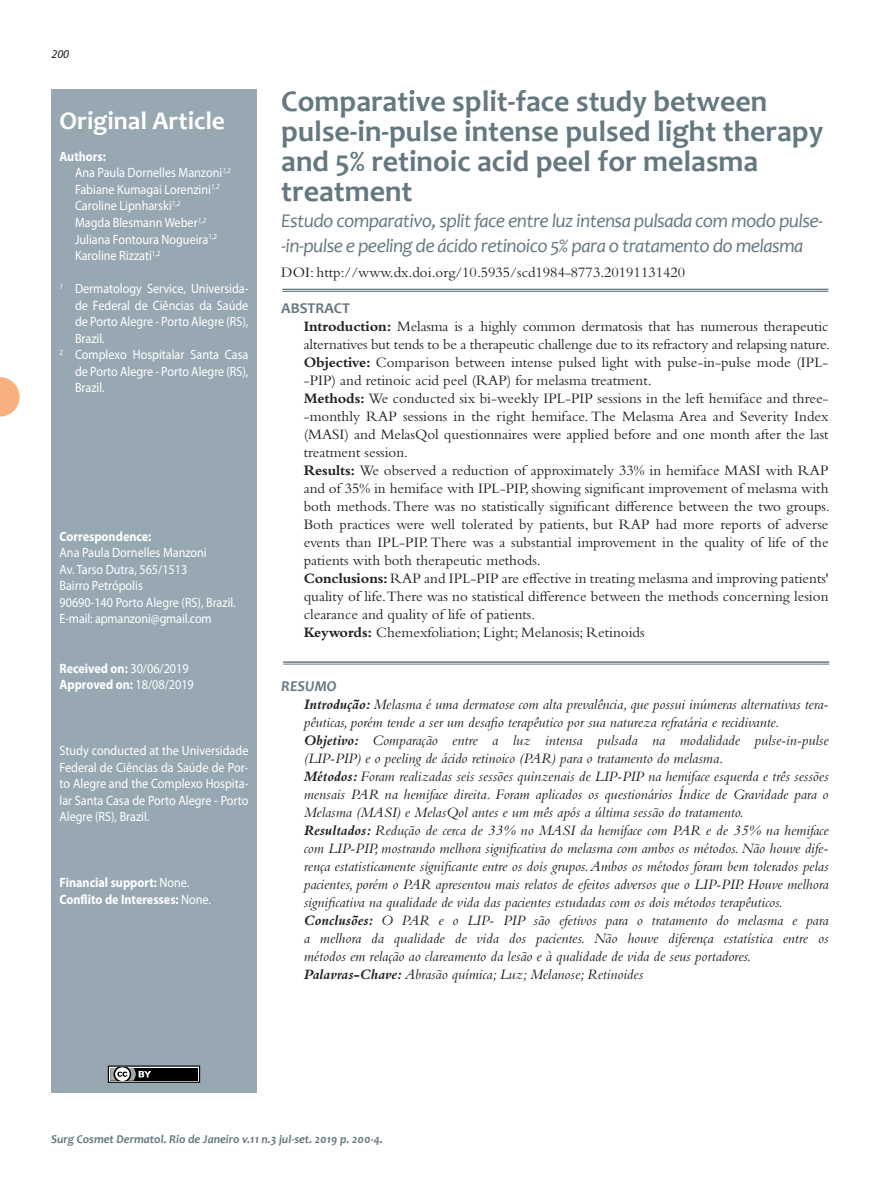
<style>
.page{position:relative;width:893px;height:1191px;background:#fff}
.page>*{position:absolute;margin:0;border:0;box-sizing:border-box;transform-origin:0 0}
.t1{font:700 30px/30px "Candara";color:#647882}
.t2{font:700 25.5px "Candara";color:#fff}
.t3{font:italic 19.5px/25.5px "Candara";letter-spacing:-.03em;color:#647882}
.t4{font:15px/18px "Bembo Std";color:#231f20;text-align:justify}
.t5{font:italic 15px/18px "Bembo Std";color:#231f20;text-align:justify}
.t6{font:700 15px "Candara";color:#647882}
.t7{font:italic 700 15px "Candara";color:#647882}
.t8{font:13.5px/16.5px "Myriad Pro";color:#fff;text-align:justify;scale:.9 1}
.t9{font:700 13.5px "Myriad Pro";color:#fff;scale:.9 1}
.t10{font:italic 700 12px "Candara";color:#647882}
.t11{font:italic 12px "Myriad Pro";color:#231f20}
.s1{font-weight:400}
.s2{font-family:"Bembo";font-weight:700}
</style>
<div class="page">
<svg style="left:0;top:377px;width:20px;height:39px"></svg>
<hr style="left:283px;top:661px;width:546px;height:2px;background:#647882">
<hr style="left:283px;top:664px;width:546px;height:1px;background:#647882">
<hr style="left:282px;top:289px;width:546px;height:1px;background:#647882">
<hr style="left:282px;top:291px;width:546px;height:1px;background:#647882">
<div style="left:51px;top:89px;width:206px;height:1004px;background:#97a8b2"></div>
<svg style="left:108px;top:1065px;width:92px;height:17px;background:#4b4c4c"></svg>
<p class="t11" style="left:51px;top:48px;width:19px">200</p>
<p class="t2" style="left:60px;top:105px;width:167px">Original Article</p>
<p class="t9" style="left:60px;top:149px;width:53px">Authors:</p>
<p class="t8" style="left:75px;top:165px;width:175px">Ana Paula Dornelles Manzoni<sup>1,2</sup></p>
<p class="t8" style="left:75px;top:181px;width:162px">Fabiane Kumagai Lorenzini<sup>1,2</sup></p>
<p class="t8" style="left:75px;top:198px;width:118px">Caroline Lipnharski<sup>1,2</sup></p>
<p class="t8" style="left:75px;top:214px;width:147px">Magda Blesmann Weber<sup>1,2</sup></p>
<p class="t8" style="left:75px;top:231px;width:159px">Juliana Fontoura Nogueira<sup>1,2</sup></p>
<p class="t8" style="left:75px;top:247px;width:97px">Karoline Rizzati<sup>1,2</sup></p>
<p class="t8" style="left:75px;top:280px;width:194px;text-indent:-15px"><sup>1</sup> Dermatology Service, Universida&shy;de Federal de Ciências da Saúde de Porto Alegre - Porto Alegre (RS), Brazil.</p>
<p class="t8" style="left:75px;top:346px;width:194px;text-indent:-15px"><sup>2</sup> Complexo Hospitalar Santa Casa de Porto Alegre - Porto Alegre (RS), Brazil.</p>
<p class="t9" style="left:60px;top:528px;width:104px">Correspondence:</p>
<p class="t8" style="left:60px;top:544px;width:165px">Ana Paula Dornelles Manzoni</p>
<p class="t8" style="left:60px;top:561px;width:143px">Av. Tarso Dutra, 565/1513</p>
<p class="t8" style="left:60px;top:577px;width:94px">Bairro Petrópolis</p>
<p class="t8" style="left:60px;top:594px;width:197px">90690-140 Porto Alegre (RS), Brazil.</p>
<p class="t8" style="left:60px;top:610px;width:171px">E-mail: apmanzoni@gmail.com</p>
<p class="t9" style="left:60px;top:660px;width:145px">Received on: <span class="s1">30/06/2019</span></p>
<p class="t9" style="left:60px;top:677px;width:151px">Approved on: <span class="s1">18/08/2019</span></p>
<p class="t8" style="left:60px;top:742px;width:211px">Study conducted at the Universidade Federal de Ciências da Saúde de Por&shy;to Alegre and the Complexo Hospita&shy;lar Santa Casa de Porto Alegre - Porto Alegre (RS), Brazil.</p>
<p class="t9" style="left:60px;top:875px;width:146px">Financial support: <span class="s1">None.</span></p>
<p class="t9" style="left:60px;top:891px;width:170px">Conflito de Interesses: <span class="s1">None.</span></p>
<p class="t1" style="left:281px;top:86px;width:544px">Comparative split-face study between pulse-in-pulse intense pulsed light therapy and 5% retinoic acid peel for melasma treatment</p>
<p class="t3" style="left:281px;top:207px;width:543px">Estudo comparativo, split face entre luz intensa pulsada com modo pulse--in-pulse e peeling de ácido retinoico 5% para o tratamento do melasma</p>
<p class="t4" style="left:281px;top:263px;width:405px">DOI: http://www.dx.doi.org/10.5935/scd1984-8773.20191131420</p>
<p class="t6" style="left:281px;top:299px;width:70px">ABSTRACT</p>
<p class="t4" style="left:304px;top:317px;width:528px"><span class="s2">Introduction:</span> Melasma is a highly common dermatosis that has numerous therapeutic alternatives but tends to be a therapeutic challenge due to its refractory and relapsing nature.</p>
<p class="t4" style="left:304px;top:353px;width:526px"><span class="s2">Objective:</span> Comparison between intense pulsed light with pulse-in-pulse mode (IPL--PIP) and retinoic acid peel (RAP) for melasma treatment.</p>
<p class="t4" style="left:304px;top:389px;width:526px"><span class="s2">Methods:</span> We conducted six bi-weekly IPL-PIP sessions in the left hemiface and three--monthly RAP sessions in the right hemiface. The Melasma Area and Severity Index (MASI) and MelasQol questionnaires were applied before and one month after the last treatment session.</p>
<p class="t4" style="left:304px;top:461px;width:528px"><span class="s2">Results:</span> We observed a reduction of approximately 33% in hemiface MASI with RAP and of 35% in hemiface with IPL-PIP, showing significant improvement of melasma with both methods. There was no statistically significant difference between the two groups.<br>Both practices were well tolerated by patients, but RAP had more reports of adverse events than IPL-PIP. There was a substantial improvement in the quality of life of the patients with both therapeutic methods.</p>
<p class="t4" style="left:304px;top:569px;width:526px"><span class="s2">Conclusions:</span> RAP and IPL-PIP are effective in treating melasma and improving patients' quality of life.There was no statistical difference between the methods concerning lesion clearance and quality of life of patients.</p>
<p class="t4" style="left:304px;top:623px;width:342px"><span class="s2">Keywords:</span> Chemexfoliation; Light; Melanosis; Retinoids</p>
<p class="t7" style="left:281px;top:677px;width:57px">RESUMO</p>
<p class="t5" style="left:304px;top:695px;width:526px"><span class="s2">Introdução:</span> Melasma é uma dermatose com alta prevalência, que possui inúmeras alternativas tera&shy;pêuticas, porém tende a ser um desafio terapêutico por sua natureza refratária e recidivante.</p>
<p class="t5" style="left:304px;top:731px;width:526px"><span class="s2">Objetivo:</span> Comparação entre a luz intensa pulsada na modalidade pulse-in-pulse (LIP-PIP) e o peeling de ácido retinoico (PAR) para o tratamento do melasma.</p>
<p class="t5" style="left:304px;top:767px;width:526px"><span class="s2">Métodos:</span> Foram realizadas seis sessões quinzenais de LIP-PIP na hemiface esquerda e três sessões mensais PAR na hemiface direita. Foram aplicados os questionários Índice de Gravidade para o Melasma (MASI) e MelasQol antes e um mês após a última sessão do tratamento.</p>
<p class="t5" style="left:304px;top:821px;width:526px"><span class="s2">Resultados:</span> Redução de cerca de 33% no MASI da hemiface com PAR e de 35% na hemiface com LIP-PIP, mostrando melhora significativa do melasma com ambos os métodos. Não houve dife&shy;rença estatisticamente significante entre os dois grupos. Ambos os métodos foram bem tolerados pelas pacientes, porém o PAR apresentou mais relatos de efeitos adversos que o LIP-PIP. Houve melhora significativa na qualidade de vida das pacientes estudadas com os dois métodos terapêuticos.</p>
<p class="t5" style="left:304px;top:911px;width:526px"><span class="s2">Conclusões:</span> O PAR e o LIP- PIP são efetivos para o tratamento do melasma e para a melhora da qualidade de vida dos pacientes. Não houve diferença estatística entre os métodos em relação ao clareamento da lesão e à qualidade de vida de seus portadores.</p>
<p class="t5" style="left:304px;top:965px;width:341px"><span class="s2">Palavras-Chave:</span> Abrasão química; Luz; Melanose; Retinoides</p>
<p class="t10" style="left:51px;top:1131px;width:333px">Surg Cosmet Dermatol. Rio de Janeiro v.11 n.3 jul-set. 2019 p. 200-4.</p>
</div>
